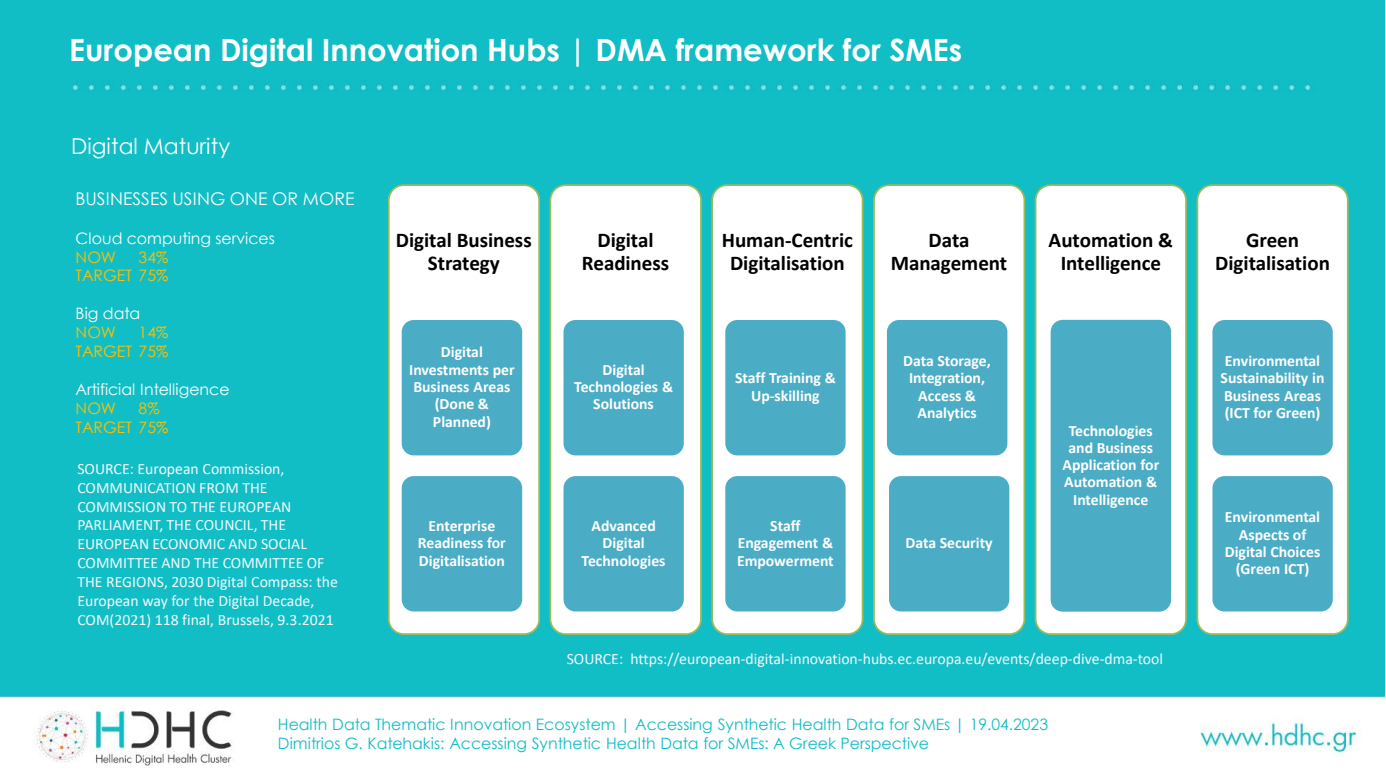
<style>
.page{position:relative;width:1386px;height:780px;background:#fff}
.page>*{position:absolute;margin:0;border:0;box-sizing:border-box;transform-origin:0 0}
.t1{font:700 30.62px "Century Gothic";color:#fff}
.t2{font:21.88px "Century Gothic";letter-spacing:.005em;color:#fff}
.t3{font:700 21px/22.9px "Calibri";letter-spacing:-.005em;color:#000;text-align:center}
.t4{font:17.5px "Century Gothic";color:#fff}
.t5{font:700 15.75px/17.3px "Calibri";letter-spacing:-.005em;color:#fff;text-align:center}
.t6{font:15.75px/18.9px "Calibri";color:#f3f9ff}
.t7{font:15.75px/18.9px "Century Gothic";color:#10bcc6}
.t8{font:15.75px "Century Gothic";color:#fff}
.t9{font:15.75px "Century Gothic";color:#ffc000}
.s1{color:#10bdc6}
</style>
<div class="page">
<img style="left:0;top:0;width:1384px;height:766px">
<div style="left:388px;top:184px;width:152px;height:450px;background:#fff;border:2px solid #9bbb59;border-radius:15px"></div>
<div style="left:401px;top:320px;width:121px;height:135px;background:#4bacc6;border-radius:12px"></div>
<div style="left:401px;top:476px;width:121px;height:135px;background:#4bacc6;border-radius:12px"></div>
<div style="left:549px;top:184px;width:152px;height:450px;background:#fff;border:2px solid #9bbb59;border-radius:15px"></div>
<div style="left:563px;top:320px;width:120px;height:135px;background:#4bacc6;border-radius:12px"></div>
<div style="left:563px;top:476px;width:120px;height:135px;background:#4bacc6;border-radius:12px"></div>
<div style="left:711px;top:184px;width:152px;height:450px;background:#fff;border:2px solid #9bbb59;border-radius:15px"></div>
<div style="left:725px;top:320px;width:120px;height:135px;background:#4bacc6;border-radius:12px"></div>
<div style="left:725px;top:476px;width:120px;height:135px;background:#4bacc6;border-radius:12px"></div>
<div style="left:873px;top:184px;width:152px;height:450px;background:#fff;border:2px solid #9bbb59;border-radius:15px"></div>
<div style="left:886px;top:320px;width:121px;height:135px;background:#4bacc6;border-radius:12px"></div>
<div style="left:888px;top:476px;width:121px;height:135px;background:#4bacc6;border-radius:12px"></div>
<div style="left:1034px;top:184px;width:152px;height:450px;background:#fff;border:2px solid #9bbb59;border-radius:15px"></div>
<div style="left:1050px;top:320px;width:120px;height:291px;background:#4bacc6;border-radius:12px"></div>
<div style="left:1196px;top:184px;width:152px;height:450px;background:#fff;border:2px solid #9bbb59;border-radius:15px"></div>
<div style="left:1212px;top:320px;width:120px;height:135px;background:#4bacc6;border-radius:12px"></div>
<div style="left:1212px;top:476px;width:120px;height:135px;background:#4bacc6;border-radius:12px"></div>
<h2 class="t1" style="left:69px;top:27px;width:894px">European Digital Innovation Hubs | DMA framework for SMEs</h2>
<p class="t2" style="left:71px;top:131px;width:160px">Digital Maturity</p>
<p class="t4" style="left:76px;top:187px;width:280px">BUSINESSES USING ONE OR MORE</p>
<p class="t8" style="left:76px;top:227px;width:201px">Cloud computing services</p>
<p class="t9" style="left:76px;top:246px;width:42px">NOW</p>
<p class="t9" style="left:139px;top:246px;width:31px">34%</p>
<p class="t9" style="left:76px;top:264px;width:94px">TARGET 75%</p>
<p class="t8" style="left:76px;top:302px;width:66px">Big data</p>
<p class="t9" style="left:76px;top:321px;width:42px">NOW</p>
<p class="t9" style="left:139px;top:321px;width:31px">14%</p>
<p class="t9" style="left:76px;top:340px;width:94px">TARGET 75%</p>
<p class="t8" style="left:76px;top:378px;width:155px">Artificial Intelligence</p>
<p class="t9" style="left:76px;top:397px;width:42px">NOW</p>
<p class="t9" style="left:139px;top:397px;width:22px">8%</p>
<p class="t9" style="left:76px;top:416px;width:94px">TARGET 75%</p>
<p class="t6" style="left:77px;top:458px;width:262px">SOURCE: European Commission,<br>COMMUNICATION FROM THE<br>COMMISSION TO THE EUROPEAN<br>PARLIAMENT, THE COUNCIL, THE<br>EUROPEAN ECONOMIC AND SOCIAL<br>COMMITTEE AND THE COMMITTEE OF<br>THE REGIONS, 2030 Digital Compass: the<br>European way for the Digital Decade,<br>COM(2021) 118 final, Brussels, 9.3.2021</p>
<p class="t3" style="left:396px;top:228px;width:137px">Digital Business<br>Strategy</p>
<p class="t5" style="left:409px;top:343px;width:107px">Digital<br>Investments per<br>Business Areas (Done &amp;<br>Planned)</p>
<p class="t5" style="left:418px;top:516px;width:89px">Enterprise<br>Readiness for<br>Digitalisation</p>
<p class="t3" style="left:582px;top:228px;width:89px">Digital<br>Readiness</p>
<p class="t5" style="left:574px;top:360px;width:100px">Digital<br>Technologies &amp;<br>Solutions</p>
<p class="t5" style="left:581px;top:516px;width:85px">Advanced<br>Digital<br>Technologies</p>
<p class="t3" style="left:721px;top:228px;width:133px">Human-Centric<br>Digitalisation</p>
<p class="t5" style="left:735px;top:369px;width:102px">Staff Training &amp;<br>Up-skilling</p>
<p class="t3" style="left:890px;top:228px;width:118px">Data<br>Management</p>
<p class="t5" style="left:903px;top:352px;width:89px">Data Storage,<br>Integration,<br>Access &amp;<br>Analytics</p>
<p class="t5" style="left:737px;top:516px;width:98px">Staff<br>Engagement &amp;<br>Empowerment</p>
<p class="t5" style="left:905px;top:534px;width:88px">Data Security</p>
<p class="t3" style="left:1048px;top:228px;width:126px">Automation &amp;<br>Intelligence</p>
<p class="t5" style="left:1062px;top:421px;width:98px">Technologies and Business<br>Application for<br>Automation &amp;<br>Intelligence</p>
<p class="t6" style="left:566px;top:648px;width:597px">SOURCE: https://european-digital-innovation-hubs.ec.europa.eu/events/deep-dive-dma-tool</p>
<p class="t7" style="left:278px;top:714px;width:771px"><span class="s1">Health Data Thematic Innovation Ecosystem</span> | Accessing Synthetic Health Data for SMEs | 19.04.2023<br>Dimitrios G. Katehakis: Accessing Synthetic Health Data for SMEs: A Greek Perspective</p>
<p class="t3" style="left:1214px;top:228px;width:116px">Green<br>Digitalisation</p>
<p class="t5" style="left:1220px;top:352px;width:106px;text-align:left">Environmental<br>Sustainability in<br>Business Areas (ICT for Green)</p>
<p class="t5" style="left:1224px;top:508px;width:97px">Environmental<br>Aspects of<br>Digital Choices (Green ICT)</p>
</div>
